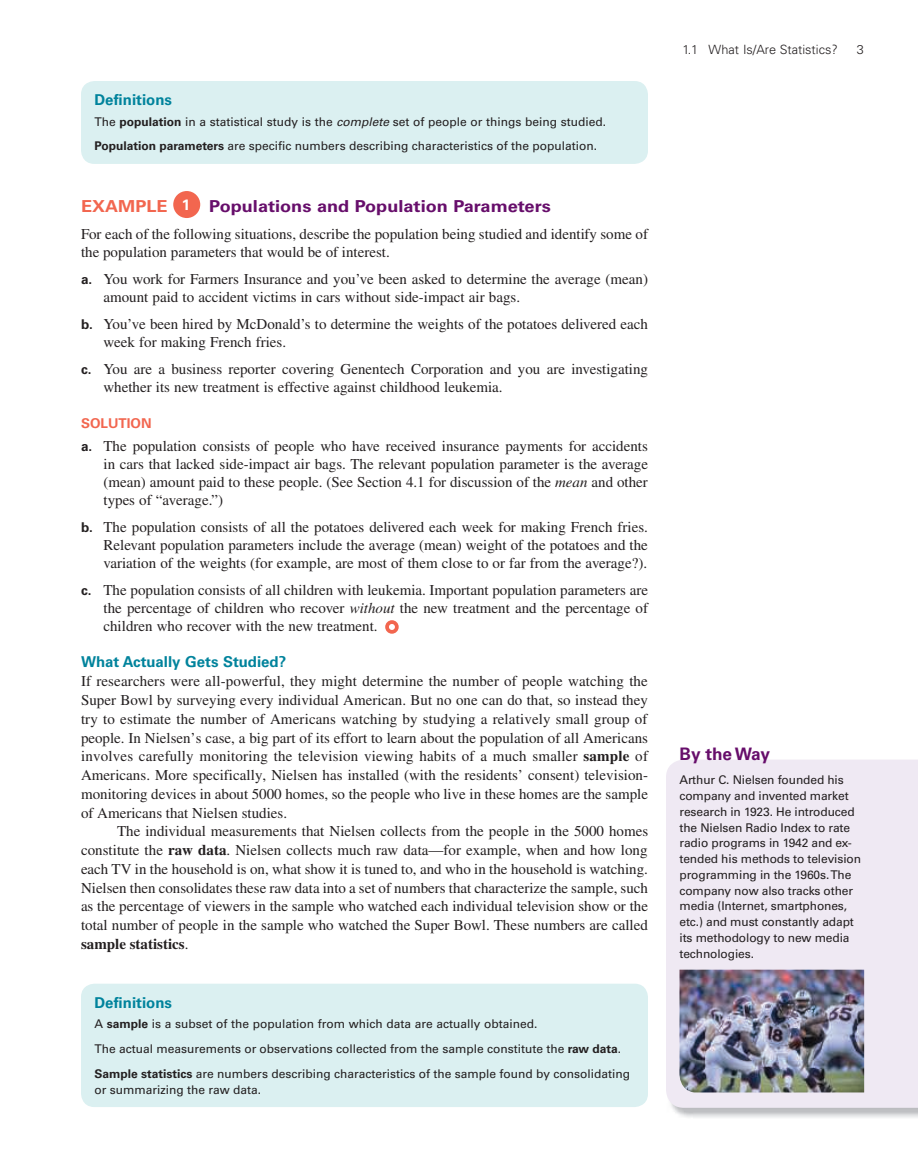
<style>
.page{position:relative;width:918px;height:1175px;background:#fff}
.page>*{position:absolute;margin:0;border:0;box-sizing:border-box;transform-origin:0 0}
.t1{font:700 17.25px "Univers LT Pro 65";letter-spacing:-.01em;color:#670e6b}
.t2{font:700 16.5px "Univers LT Pro 65";color:#670e6b;scale:1.1 1}
.t3{font:15px/18px "Times LT Pro";color:#231f20}
.t4{font:700 15px "Univers LT Pro 65";color:#00839c}
.t5{font:700 15px "Times LT Pro";color:#231f20}
.t6{font:700 13.5px "Univers LT Pro 65";color:#f2664f}
.t7{font:300 12.75px "Univers LT Pro 45";color:#231f20}
.t8{font:12px/15.8px "Univers LT Pro 55 Roman";color:#231f20}
.s1{font-family:"Univers LT Pro 65";font-weight:700}
.s2{font-family:"Univers LT Pro 55";font-style:italic}
.s3{color:#f2664f}
.s4{font-size:15px;color:#fff}
.s5{font-family:"Univers LT Pro 65";font-weight:700;font-size:13.5px}
.s6{font-style:italic}
.s7{font-weight:700}
.s8{font-weight:400}
</style>
<div class="page">
<div style="left:81px;top:81px;width:567px;height:83px;background:#dbf0f1;border-radius:14px"></div>
<hr style="left:0;top:81px;width:1px;height:30px;background:#298a46">
<div style="left:173px;top:191px;width:27px;height:27px;background:#f2664f;border-radius:50%"></div>
<svg style="left:385px;top:620px;width:14px;height:13px"></svg>
<div style="left:81px;top:983px;width:567px;height:124px;background:#dbf0f1;border-radius:14px"></div>
<div style="left:666px;top:760px;width:252px;height:347px;background:#efe9f3"></div>
<img style="left:680px;top:969px;width:184px;height:123px">
<p class="t4" style="left:94px;top:91px;width:79px">Definitions</p>
<p class="t8" style="left:94px;top:109px;width:513px;line-height:24.8px">The <span class="s1">population</span> in a statistical study is the <span class="s2">complete</span> set of people or things being studied.<br><span class="s1">Population parameters</span> are specific numbers describing characteristics of the population.</p>
<p class="t2" style="left:81px;top:196px;width:429px"><span class="s3">EXAMPLE</span> <span class="s4">1</span> Populations and Population Parameters</p>
<p class="t3" style="left:81px;top:225px;width:569px">For each of the following situations, describe the population being studied and identify some of the population parameters that would be of interest.</p>
<p class="t3" style="left:104px;top:270px;width:546px;text-indent:-22px"><span class="s5">a.</span> You work for Farmers Insurance and you’ve been asked to determine the average (mean) amount paid to accident victims in cars without side-impact air bags.</p>
<p class="t3" style="left:104px;top:315px;width:546px;text-indent:-22px"><span class="s5">b.</span> You’ve been hired by McDonald’s to determine the weights of the potatoes delivered each week for making French fries.</p>
<p class="t3" style="left:104px;top:360px;width:546px;text-indent:-22px"><span class="s5">c.</span> You are a business reporter covering Genentech Corporation and you are investigating whether its new treatment is effective against childhood leukemia.</p>
<p class="t6" style="left:81px;top:415px;width:72px">SOLUTION</p>
<p class="t3" style="left:104px;top:436px;width:546px;text-align:justify;text-indent:-22px"><span class="s5">a.</span> The population consists of people who have received insurance payments for accidents in cars that lacked side-impact air bags. The relevant population parameter is the average (mean) amount paid to these people. (See Section 4.1 for discussion of the <span class="s6">mean</span> and other types of “average.”)</p>
<p class="t3" style="left:104px;top:517px;width:546px;text-align:justify;text-indent:-22px"><span class="s5">b.</span> The population consists of all the potatoes delivered each week for making French fries.<br>Relevant population parameters include the average (mean) weight of the potatoes and the variation of the weights (for example, are most of them close to or far from the average?).</p>
<p class="t3" style="left:104px;top:580px;width:546px;text-align:justify;text-indent:-22px"><span class="s5">c.</span> The population consists of all children with leukemia. Important population parameters are the percentage of children who recover <span class="s6">without</span> the new treatment and the percentage of children who recover with the new treatment.</p>
<p class="t4" style="left:81px;top:653px;width:207px">What Actually Gets Studied?</p>
<p class="t3" style="left:81px;top:672px;width:568px">If researchers were all-powerful, they might determine the number of people watching the</p>
<p class="t3" style="left:81px;top:690px;width:568px">Super Bowl by surveying every individual American. But no one can do that, so instead they</p>
<p class="t3" style="left:81px;top:709px;width:568px">try to estimate the number of Americans watching by studying a relatively small group of</p>
<p class="t3" style="left:81px;top:728px;width:569px">people. In Nielsen’s case, a big part of its effort to learn about the population of all Americans</p>
<p class="t3" style="left:81px;top:747px;width:569px">involves carefully monitoring the television viewing habits of a much smaller <span class="s7">sample</span> of</p>
<p class="t3" style="left:81px;top:765px;width:569px">Americans. More specifically, Nielsen has installed (with the residents’ consent) television-</p>
<p class="t3" style="left:81px;top:784px;width:569px">monitoring devices in about 5000 homes, so the people who live in these homes are the sample</p>
<p class="t3" style="left:81px;top:803px;width:208px">of Americans that Nielsen studies.</p>
<p class="t3" style="left:117px;top:822px;width:533px">The individual measurements that Nielsen collects from the people in the 5000 homes</p>
<p class="t3" style="left:81px;top:840px;width:568px">constitute the <span class="s7">raw data</span>. Nielsen collects much raw data—for example, when and how long</p>
<p class="t3" style="left:81px;top:859px;width:569px">each TV in the household is on, what show it is tuned to, and who in the household is watching.</p>
<p class="t3" style="left:81px;top:878px;width:569px">Nielsen then consolidates these raw data into a set of numbers that characterize the sample, such</p>
<p class="t3" style="left:81px;top:897px;width:569px">as the percentage of viewers in the sample who watched each individual television show or the</p>
<p class="t3" style="left:81px;top:915px;width:568px">total number of people in the sample who watched the Super Bowl. These numbers are called</p>
<p class="t5" style="left:81px;top:934px;width:109px">sample statistics<span class="s8">.</span></p>
<p class="t4" style="left:94px;top:993px;width:79px">Definitions</p>
<p class="t8" style="left:94px;top:1011px;width:537px;line-height:24.8px">A <span class="s1">sample</span> is a subset of the population from which data are actually obtained.<br>The actual measurements or observations collected from the sample constitute the <span class="s1">raw data</span>.<br><span class="s1">Sample statistics</span> are numbers describing characteristics of the sample found by consolidating</p>
<p class="t8" style="left:94px;top:1081px;width:168px">or summarizing the raw data.</p>
<p class="t7" style="left:682px;top:42px;width:157px">1.1 What Is/Are Statistics?</p>
<p class="t7" style="left:857px;top:42px;width:9px">3</p>
<p class="t1" style="left:680px;top:743px;width:92px">By the Way</p>
<p class="t8" style="left:680px;top:772px;width:183px">Arthur C. Nielsen founded his company and invented market research in 1923. He introduced the Nielsen Radio Index to rate radio programs in 1942 and ex&shy;tended his methods to television programming in the 1960s. The company now also tracks other media (Internet, smartphones, etc.) and must constantly adapt its methodology to new media technologies.</p>
</div>
